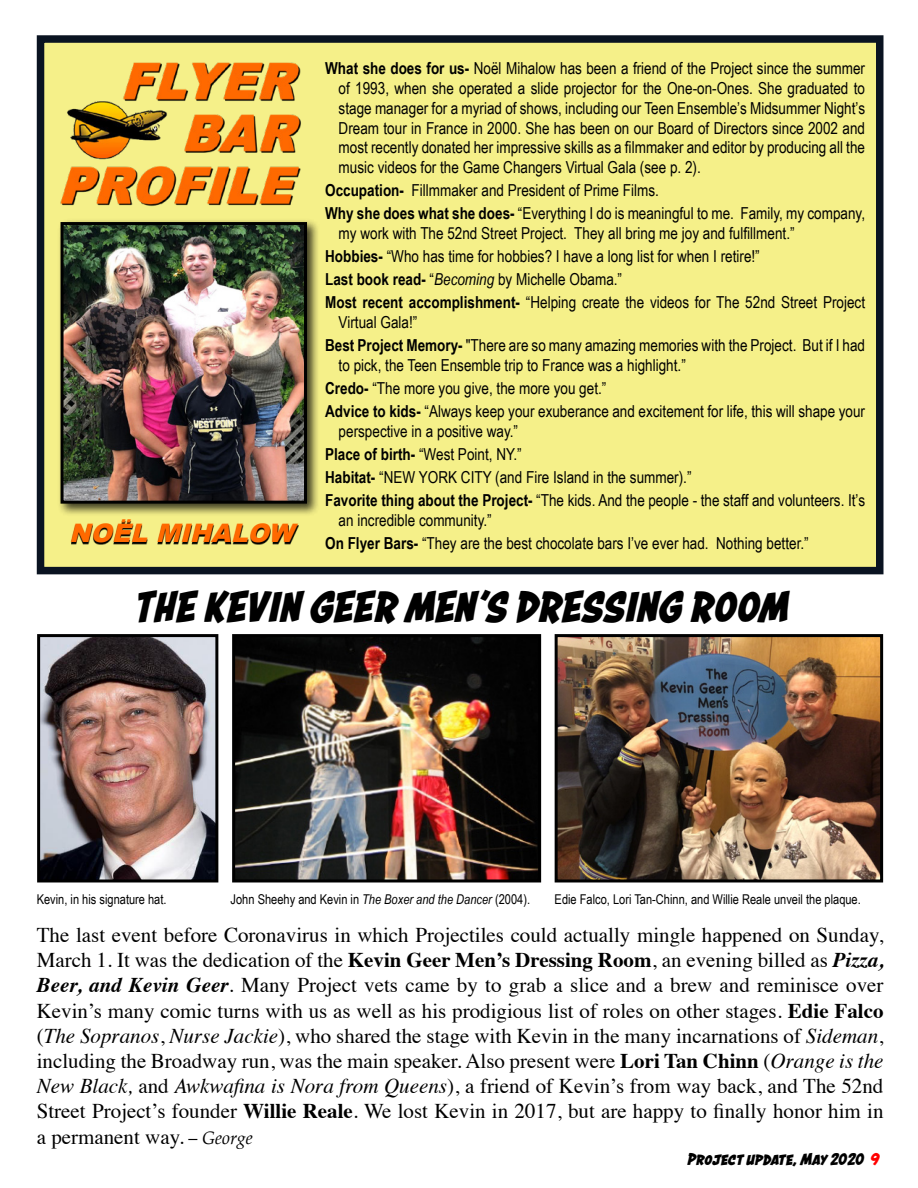
<style>
.page{position:relative;width:918px;height:1188px;background:#fff}
.page>*{position:absolute;margin:0;border:0;box-sizing:border-box;transform-origin:0 0}
.t1{font:italic 700 46.5px "Astounder Squared BB";letter-spacing:-.01em;color:#000}
.t2{font:21px/25.2px "Times";color:#000;text-align:justify}
.t3{font:italic 700 18px "Astounder Squared BB";letter-spacing:-.015em;color:#000}
.t4{font:16.5px/23.1px "Arial Narrow";color:#000}
.t5{font:13.5px "Arial Narrow";color:#000}
.s1{font-weight:700}
.s2{font-style:italic}
.s3{font-weight:700;font-style:italic}
.s4{font-family:"Palatino";font-size:18px}
.s5{font-family:"Palatino";font-style:italic;font-size:18px}
.s6{color:#f00}
</style>
<div class="page">
<div style="left:37px;top:35px;width:847px;height:539px;background:#f5f089;border:8px solid #0a1321"></div>
<div style="left:57px;top:219px;width:263px;height:298px;background:#000;opacity:.75"></div>
<img style="left:65px;top:226px;width:238px;height:274px">
<div style="left:61px;top:222px;width:246px;height:282px;border:3px solid #000"></div>
<svg style="left:71px;top:521px;width:228px;height:23px"></svg>
<img style="left:60px;top:62px;width:241px;height:144px">
<img style="left:559px;top:638px;width:320px;height:240px">
<div style="left:555px;top:634px;width:328px;height:248px;border:3px solid #000"></div>
<img style="left:236px;top:638px;width:301px;height:240px">
<div style="left:232px;top:634px;width:309px;height:248px;border:3px solid #000"></div>
<img style="left:41px;top:638px;width:173px;height:240px">
<div style="left:37px;top:634px;width:181px;height:248px;border:3px solid #000"></div>
<p class="t4" style="left:339px;top:58px;width:528px;line-height:19.8px;text-align:justify;text-indent:-13px"><span class="s1">What she does for us-</span> Noël Mihalow has been a friend of the Project since the summer of 1993, when she operated a slide projector for the One-on-Ones. She graduated to stage manager for a myriad of shows, including our Teen Ensemble’s Midsummer Night’s Dream tour in France in 2000. She has been on our Board of Directors since 2002 and most recently donated her impressive skills as a filmmaker and editor by producing all the music videos for the Game Changers Virtual Gala (see p. 2).</p>
<p class="t4" style="left:325px;top:178px;width:541px"><span class="s1">Occupation-</span> Fillmmaker and President of Prime Films.<br><span class="s1">Why she does what she does-</span> “Everything I do is meaningful to me. Family, my company,</p>
<p class="t4" style="left:325px;top:221px;width:542px;text-indent:13px">my work with The 52nd Street Project. They all bring me joy and fulfillment.”<br><span class="s1">Hobbies-</span> “Who has time for hobbies? I have a long list for when I retire!”<br><span class="s1">Last book read-</span> “<span class="s2">Becoming</span> by Michelle Obama.”<br><span class="s1">Most recent accomplishment-</span> “Helping create the videos for The 52nd Street Project</p>
<p class="t4" style="left:325px;top:310px;width:541px;text-indent:13px">Virtual Gala!”<br><span class="s1">Best Project Memory-</span> "There are so many amazing memories with the Project. But if I had</p>
<p class="t4" style="left:325px;top:353px;width:541px;text-indent:13px">to pick, the Teen Ensemble trip to France was a highlight.”<br><span class="s1">Credo-</span> “The more you give, the more you get.”<br><span class="s1">Advice to kids-</span> “Always keep your exuberance and excitement for life, this will shape your</p>
<p class="t4" style="left:325px;top:419px;width:541px;text-indent:13px">perspective in a positive way.”<br><span class="s1">Place of birth-</span> “West Point, NY.”<br><span class="s1">Habitat-</span> “NEW YORK CITY (and Fire Island in the summer).”<br><span class="s1">Favorite thing about the Project-</span> “The kids. And the people - the staff and volunteers. It’s</p>
<p class="t4" style="left:69px;top:508px;width:741px;text-indent:269px">an incredible community.”<br><sup>NOËL</sup> <sup>MIHALOW</sup> <span class="s1">On Flyer Bars-</span> “They are the best chocolate bars I’ve ever had. Nothing better.”</p>
<h1 class="t1" style="left:134px;top:579px;width:657px">THE KEVIN GEER MEN’S DRESSING ROOM</h1>
<p class="t5" style="left:37px;top:889px;width:131px">Kevin, in his signature hat.</p>
<p class="t5" style="left:231px;top:889px;width:301px">John Sheehy and Kevin in <span class="s2">The Boxer and the Dancer</span> (2004).</p>
<p class="t5" style="left:555px;top:889px;width:308px">Edie Falco, Lori Tan-Chinn, and Willie Reale unveil the plaque.</p>
<p class="t2" style="left:37px;top:921px;width:848px">The last event before Coronavirus in which Projectiles could actually mingle happened on Sunday, March 1. It was the dedication of the <span class="s1">Kevin Geer Men’s Dressing Room</span>, an evening billed as <span class="s3">Pizza, Beer, and Kevin Geer</span>. Many Project vets came by to grab a slice and a brew and reminisce over Kevin’s many comic turns with us as well as his prodigious list of roles on other stages. <span class="s1">Edie Falco </span>(<span class="s2">The Sopranos</span>, <span class="s2">Nurse Jackie</span>), who shared the stage with Kevin in the many incarnations of <span class="s2">Sideman</span>, including the Broadway run, was the main speaker. Also present were <span class="s1">Lori Tan Chinn</span> (<span class="s2">Orange is the New Black,</span> and <span class="s2">Awkwafina is Nora from Queens</span>), a friend of Kevin’s from way back, and The 52nd Street Project’s founder <span class="s1">Willie Reale</span>. We lost Kevin in 2017, but are happy to finally honor him in a permanent way. <span class="s4">–</span> <span class="s5">George</span></p>
<p class="t3" style="left:687px;top:1148px;width:193px">Project update, May 2020 <span class="s6">9</span></p>
</div>
